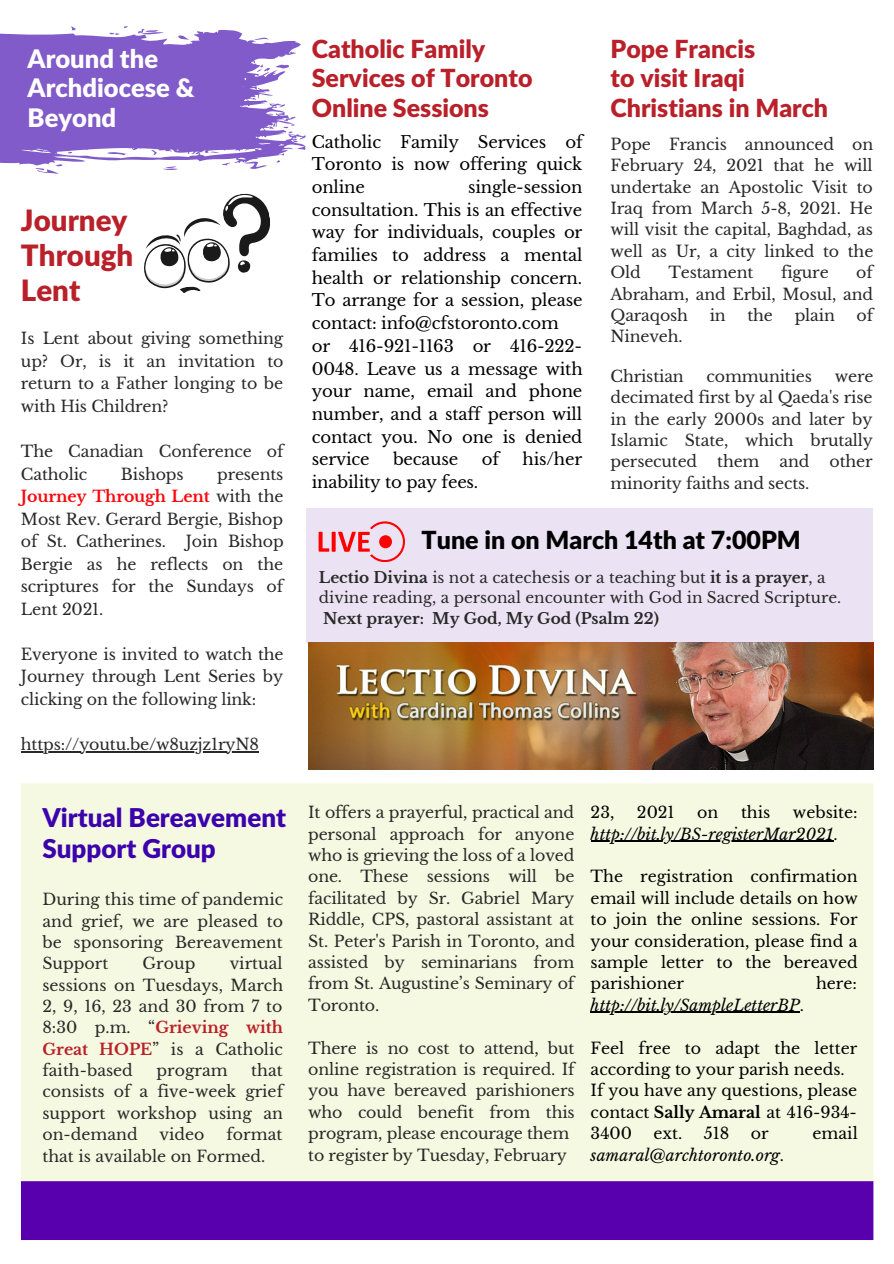
<style>
.page{position:relative;width:894px;height:1264px;background:#fff}
.page>*{position:absolute;margin:0;border:0;box-sizing:border-box;transform-origin:0 0}
.t1{font:900 29.4px "Lato Latin";color:#b92029}
.t2{font:900 25.95px "Lato Latin";color:#3b02ad}
.t3{font:900 25.5px "Lato Latin";color:#fff}
.t4{font:900 24.9px/30px "Lato Latin";color:#b92029}
.t5{font:900 24.9px "Lato Latin";color:#000}
.t6{font:16.5px/22.6px "Libre Baskerville";letter-spacing:-.01em;color:#000;text-align:justify}
.t7{font:15.75px/21.5px "Libre Baskerville";letter-spacing:-.01em;color:#282828;text-align:justify}
.t8{font:15.75px/21.5px "Libre Baskerville";color:#000;text-align:justify}
.t9{font:italic 15.75px/21.5px "Libre Baskerville";color:#000}
.t10{font:15.3px/20.2px "Libre Baskerville";color:#282828}
.s1{font-weight:700;color:#f80a10}
.s2{font-weight:700;color:#b92029}
.s3{font-weight:700}
.s4{font-style:normal}
</style>
<div class="page">
<svg style="left:0;top:26px;width:306px;height:148px;fill:#805bc9"></svg>
<div style="left:21px;top:783px;width:852px;height:398px;background:#f6f9e1"></div>
<div style="left:21px;top:1181px;width:852px;height:58px;background:#5800ad"></div>
<hr style="left:21px;top:751px;width:238px;height:1px;background:#282828">
<hr style="left:590px;top:840px;width:243px;height:1px;background:#000">
<hr style="left:590px;top:1011px;width:209px;height:2px;background:#000">
<img style="left:308px;top:642px;width:565px;height:127px">
<div style="left:306px;top:508px;width:566px;height:134px;background:#ebe3f3"></div>
<svg style="left:318px;top:521px;width:87px;height:41px"></svg>
<svg style="left:144px;top:193px;width:126px;height:100px"></svg>
<p class="t3" style="left:28px;top:47px;width:132px">Around the</p>
<p class="t3" style="left:28px;top:77px;width:168px">Archdiocese &amp;</p>
<p class="t3" style="left:28px;top:106px;width:90px">Beyond</p>
<p class="t1" style="left:21px;top:208px;width:108px">Journey</p>
<p class="t1" style="left:21px;top:243px;width:114px">Through</p>
<p class="t1" style="left:21px;top:277px;width:61px">Lent</p>
<p class="t7" style="left:21px;top:327px;width:264px;line-height:22.5px">Is Lent about giving something up? Or, is it an invitation to return to a Father longing to be with His Children?</p>
<p class="t7" style="left:21px;top:440px;width:264px;line-height:22.5px">The Canadian Conference of<br>Catholic</p>
<p class="t7" style="left:121px;top:463px;width:64px">Bishops</p>
<p class="t7" style="left:21px;top:463px;width:264px;line-height:22.5px;text-indent:196px">presents <span class="s1">Journey Through Lent</span> with the Most Rev. Gerard Bergie, Bishop of St. Catherines.</p>
<p class="t7" style="left:21px;top:530px;width:264px;line-height:22.5px;text-indent:165px">Join Bishop Bergie as he reflects on the scriptures for the Sundays of Lent 2021.</p>
<p class="t7" style="left:21px;top:643px;width:264px;line-height:22.5px">Everyone is invited to watch the Journey through Lent Series by clicking on the following link:</p>
<p class="t7" style="left:21px;top:733px;width:239px">https://youtu.be/w8uzjz1ryN8</p>
<p class="t2" style="left:42px;top:806px;width:245px">Virtual Bereavement</p>
<p class="t2" style="left:42px;top:837px;width:175px">Support Group</p>
<p class="t7" style="left:42px;top:889px;width:242px">During this time of pandemic and grief, we are pleased to be sponsoring Bereavement Support</p>
<p class="t7" style="left:42px;top:953px;width:242px;text-indent:187px">virtual sessions on Tuesdays, March 2, 9, 16, 23 and 30 from 7 to 8:30 p.m. “<span class="s2">Grieving with Great HOPE</span>” is a Catholic faith-based</p>
<p class="t7" style="left:143px;top:953px;width:54px">Group</p>
<p class="t7" style="left:42px;top:1059px;width:242px;text-indent:209px">that consists of a five-week grief support workshop using an on-demand</p>
<p class="t7" style="left:156px;top:1059px;width:73px">program</p>
<p class="t7" style="left:42px;top:1123px;width:241px;text-indent:184px">format that is available on Formed.</p>
<p class="t7" style="left:159px;top:1123px;width:46px">video</p>
<p class="t4" style="left:312px;top:35px;width:222px">Catholic Family<br>Services of Toronto</p>
<p class="t4" style="left:312px;top:95px;width:179px">Online Sessions</p>
<p class="t6" style="left:312px;top:130px;width:272px">Catholic Family Services of Toronto is now offering quick online</p>
<p class="t6" style="left:312px;top:176px;width:272px;text-indent:156px">single-session consultation. This is an effective way for individuals, couples or families to address a mental health or relationship concern.<br>To arrange for a session, please contact: info@cfstoronto.com</p>
<p class="t6" style="left:312px;top:335px;width:272px">or 416-921-1163 or 416-222- 0048. Leave us a message with your name, email and phone number, and a staff person will contact you. No one is denied service</p>
<p class="t6" style="left:393px;top:448px;width:67px">because</p>
<p class="t6" style="left:481px;top:448px;width:19px">of</p>
<p class="t6" style="left:522px;top:448px;width:61px">his/her</p>
<p class="t6" style="left:312px;top:471px;width:168px">inability to pay fees.</p>
<p class="t4" style="left:610px;top:35px;width:146px">Pope Francis</p>
<p class="t4" style="left:610px;top:65px;width:136px">to visit Iraqi</p>
<p class="t4" style="left:610px;top:95px;width:219px">Christians in March</p>
<p class="t7" style="left:610px;top:133px;width:264px">Pope Francis announced on February 24, 2021 that he will undertake an Apostolic Visit to Iraq from March 5-8, 2021. He will visit the capital, Baghdad, as well as Ur, a city linked to the Old</p>
<p class="t7" style="left:610px;top:262px;width:264px;text-indent:245px">of Abraham, and Erbil, Mosul, and Qaraqosh</p>
<p class="t7" style="left:668px;top:262px;width:87px">Testament</p>
<p class="t7" style="left:780px;top:262px;width:49px">figure</p>
<p class="t7" style="left:709px;top:305px;width:18px">in</p>
<p class="t7" style="left:747px;top:305px;width:27px">the</p>
<p class="t7" style="left:794px;top:305px;width:42px">plain</p>
<p class="t7" style="left:856px;top:305px;width:18px">of</p>
<p class="t7" style="left:610px;top:326px;width:74px">Nineveh.</p>
<p class="t7" style="left:610px;top:365px;width:75px">Christian</p>
<p class="t7" style="left:706px;top:365px;width:107px">communities</p>
<p class="t7" style="left:610px;top:365px;width:264px;text-indent:224px">were decimated first by al Qaeda's rise in the early 2000s and later by Islamic State, which brutally persecuted</p>
<p class="t7" style="left:717px;top:451px;width:44px">them</p>
<p class="t7" style="left:779px;top:451px;width:31px">and</p>
<p class="t7" style="left:829px;top:451px;width:45px">other</p>
<p class="t7" style="left:610px;top:472px;width:200px">minority faiths and sects.</p>
<p class="t5" style="left:421px;top:529px;width:380px">Tune in on March 14th at 7:00PM</p>
<p class="t10" style="left:319px;top:567px;width:523px"><span class="s3">Lectio Divina</span> is not a catechesis or a teaching but <span class="s3">it is a prayer</span>, a divine reading, a personal encounter with God in Sacred Scripture.<br><span class="s3">Next prayer: My God, My God (Psalm 22)</span></p>
<p class="t7" style="left:308px;top:801px;width:268px">It offers a prayerful, practical and personal approach for anyone who is grieving the loss of a loved one. These sessions will be facilitated by Sr. Gabriel Mary Riddle, CPS, pastoral assistant at St. Peter's Parish in Toronto, and assisted by seminarians from from St. Augustine’s Seminary of Toronto.</p>
<p class="t7" style="left:308px;top:1037px;width:268px">There is no cost to attend, but online registration is required. If you have bereaved parishioners who could benefit from this program, please encourage them</p>
<p class="t7" style="left:308px;top:1144px;width:260px">to register by Tuesday, February</p>
<p class="t9" style="left:590px;top:801px;width:268px;text-indent:202px"><span class="s4">website: </span>http://bit.ly/BS-registerMar2021<span class="s4">.</span></p>
<p class="t8" style="left:590px;top:866px;width:269px">The registration confirmation email will include details on how to join the online sessions. For your consideration, please find a sample letter to the bereaved parishioner</p>
<p class="t8" style="left:590px;top:801px;width:25px">23,</p>
<p class="t8" style="left:636px;top:801px;width:39px">2021</p>
<p class="t8" style="left:697px;top:801px;width:23px">on</p>
<p class="t8" style="left:740px;top:801px;width:31px">this</p>
<p class="t8" style="left:815px;top:973px;width:42px">here:</p>
<p class="t9" style="left:590px;top:994px;width:215px">http://bit.ly/SampleLetterBP<span class="s4">.</span></p>
<p class="t8" style="left:590px;top:1037px;width:268px">Feel free to adapt the letter according to your parish needs.</p>
<p class="t8" style="left:590px;top:1080px;width:268px">If you have any questions, please contact <span class="s3">Sally Amaral</span> at 416-934- 3400</p>
<p class="t8" style="left:653px;top:1122px;width:30px">ext.</p>
<p class="t8" style="left:703px;top:1122px;width:27px">518</p>
<p class="t8" style="left:750px;top:1122px;width:19px">or</p>
<p class="t8" style="left:812px;top:1122px;width:47px">email</p>
<p class="t9" style="left:590px;top:1144px;width:195px">samaral@archtoronto.org<span class="s4">.</span></p>
</div>
